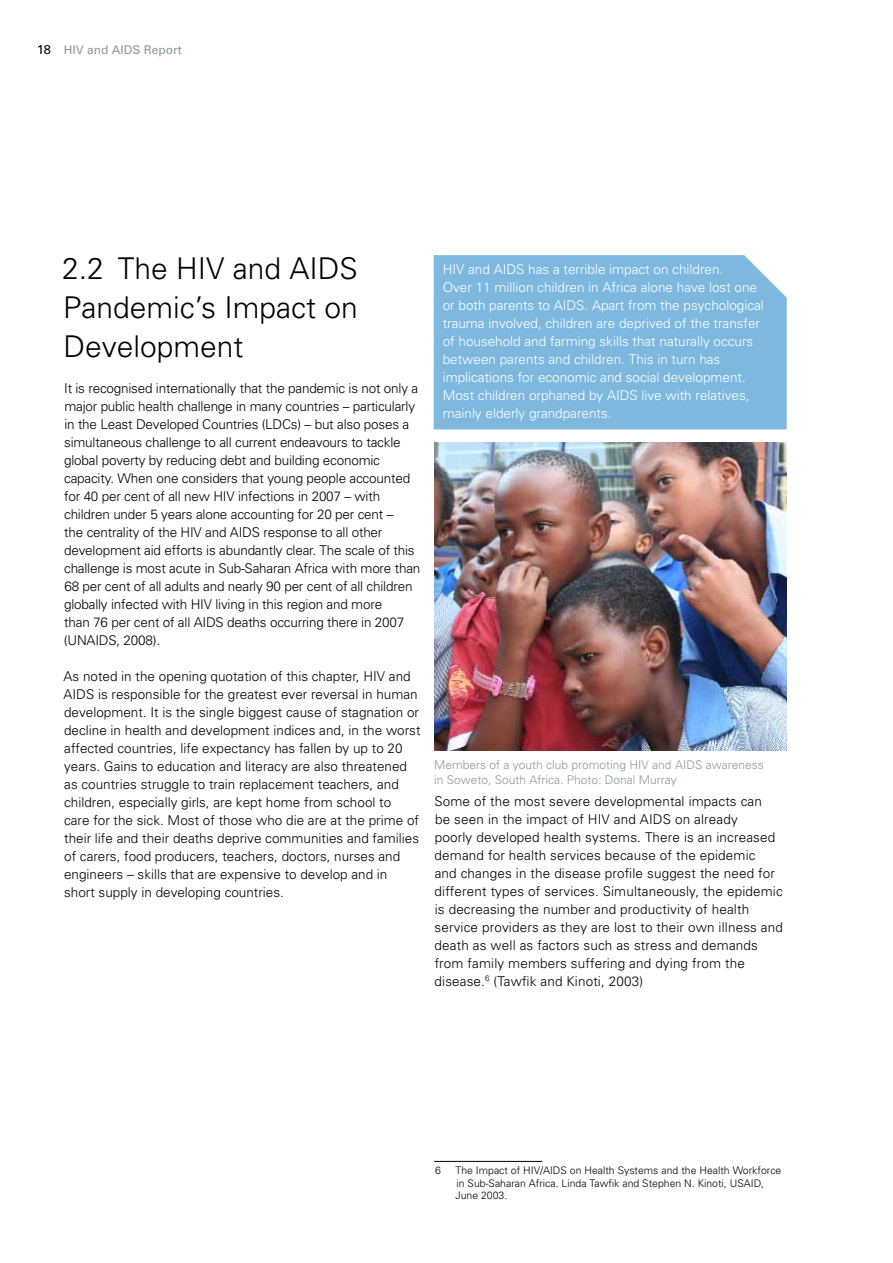
<style>
.page{position:relative;width:893px;height:1263px;background:#fff}
.page>*{position:absolute;margin:0;border:0;box-sizing:border-box;transform-origin:0 0}
.t1{font:300 30px/39px "Univers";color:#000;text-align:justify}
.t2{font:300 13.5px/18px "Univers";color:#000}
.t3{font:300 13.5px/18px "Univers";color:#fff}
.t4{font:300 12px/14.4px "Univers";color:#8b9b92}
.t5{font:12px "Univers";color:#8b9b92}
.t6{font:300 10.5px/12.6px "Univers";color:#000}
.s1{font-size:12.75px;color:#000}
</style>
<div class="page">
<div style="left:434px;top:255px;width:353px;height:174px;background:#7eb8df"></div>
<hr style="left:434px;top:1161px;width:108px;height:1px;background:#000">
<img style="left:434px;top:442px;width:353px;height:309px">
<p class="t5" style="left:37px;top:42px;width:146px"><span class="s1">18</span> HIV and AIDS Report</p>
<h1 class="t1" style="left:62px;top:248px;width:297px">2.2 The HIV and AIDS Pandemic’s Impact on Development</h1>
<p class="t2" style="left:64px;top:379px;width:358px">It is recognised internationally that the pandemic is not only a major public health challenge in many countries – particularly in the Least Developed Countries (LDCs) – but also poses a simultaneous challenge to all current endeavours to tackle global poverty by reducing debt and building economic capacity. When one considers that young people accounted for 40 per cent of all new HIV infections in 2007 – with children under 5 years alone accounting for 20 per cent –<br>the centrality of the HIV and AIDS response to all other development aid efforts is abundantly clear. The scale of this challenge is most acute in Sub-Saharan Africa with more than 68 per cent of all adults and nearly 90 per cent of all children globally infected with HIV living in this region and more<br>than 76 per cent of all AIDS deaths occurring there in 2007 (UNAIDS, 2008).</p>
<p class="t2" style="left:64px;top:667px;width:358px">As noted in the opening quotation of this chapter, HIV and AIDS is responsible for the greatest ever reversal in human development. It is the single biggest cause of stagnation or decline in health and development indices and, in the worst affected countries, life expectancy has fallen by up to 20 years. Gains to education and literacy are also threatened as countries struggle to train replacement teachers, and children, especially girls, are kept home from school to<br>care for the sick. Most of those who die are at the prime of their life and their deaths deprive communities and families of carers, food producers, teachers, doctors, nurses and engineers – skills that are expensive to develop and in short supply in developing countries.</p>
<p class="t3" style="left:443px;top:260px;width:323px">HIV and AIDS has a terrible impact on children.<br>Over 11 million children in Africa alone have lost one or both parents to AIDS. Apart from the psychological trauma involved, children are deprived of the transfer of household and farming skills that naturally occurs between parents and children. This in turn has implications for economic and social development.<br>Most children orphaned by AIDS live with relatives, mainly elderly grandparents.</p>
<p class="t4" style="left:434px;top:757px;width:331px">Members of a youth club promoting HIV and AIDS awareness in Soweto, South Africa. Photo: Donal Murray</p>
<p class="t2" style="left:434px;top:792px;width:350px">Some of the most severe developmental impacts can<br>be seen in the impact of HIV and AIDS on already<br>poorly developed health systems. There is an increased demand for health services because of the epidemic<br>and changes in the disease profile suggest the need for different types of services. Simultaneously, the epidemic is decreasing the number and productivity of health service providers as they are lost to their own illness and death as well as factors such as stress and demands from family members suffering and dying from the disease.<sup>6</sup> (Tawfik and Kinoti, 2003)</p>
<p class="t6" style="left:435px;top:1164px;width:7px">6</p>
<p class="t6" style="left:455px;top:1164px;width:328px">The Impact of HIV/AIDS on Health Systems and the Health Workforce in Sub-Saharan Africa. Linda Tawfik and Stephen N. Kinoti, USAID,<br>June 2003.</p>
</div>
